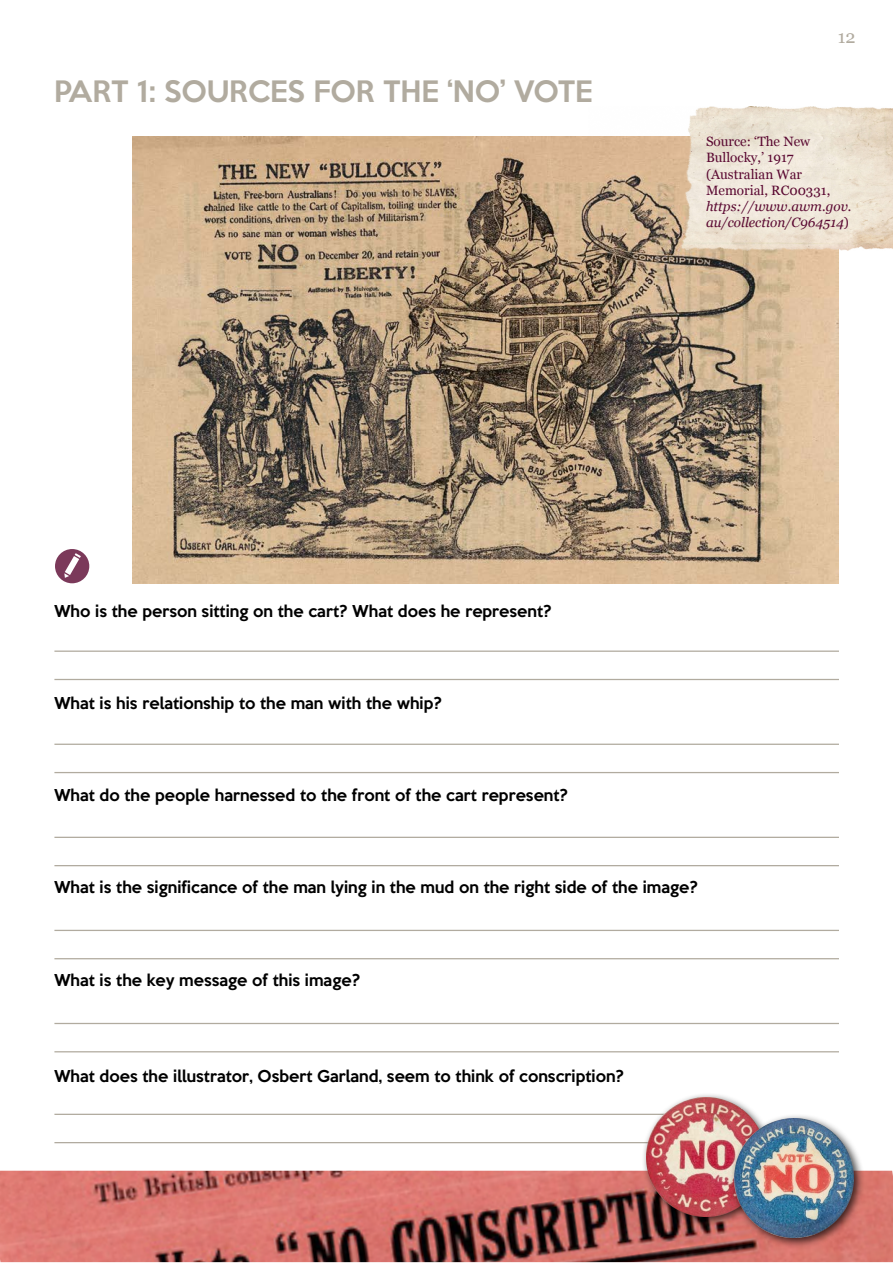
<style>
.page{position:relative;width:893px;height:1263px;background:#fff}
.page>*{position:absolute;margin:0;border:0;box-sizing:border-box;transform-origin:0 0}
.t1{font:500 27px "Keep Calm";color:#b1ab9f}
.t2{font:18px "Georgia";color:#b1ab9f}
.t3{font:500 15px "Keep Calm";color:#000}
.t4{font:13.5px/16.2px "Georgia";color:#5a0831}
.t5{font:italic 13.5px/16.2px "Georgia";color:#5a0831}
.s1{font-style:normal}
</style>
<div class="page">
<img style="left:0;top:1171px;width:893px;height:91px">
<img style="left:132px;top:136px;width:707px;height:447px">
<img style="left:589px;top:106px;width:304px;height:145px">
<div style="left:55px;top:549px;width:34px;height:34px;background:#7b395a;border-radius:50%"></div>
<svg style="left:64px;top:553px;width:17px;height:25px"></svg>
<hr style="left:54px;top:650px;width:785px;height:2px;background:#b1ab9f">
<hr style="left:54px;top:744px;width:785px;height:1px;background:#b1ab9f">
<hr style="left:54px;top:837px;width:785px;height:1px;background:#b1ab9f">
<hr style="left:54px;top:930px;width:785px;height:1px;background:#b1ab9f">
<hr style="left:54px;top:1023px;width:785px;height:1px;background:#b1ab9f">
<hr style="left:54px;top:1114px;width:689px;height:1px;background:#b1ab9f">
<hr style="left:54px;top:679px;width:785px;height:1px;background:#b1ab9f">
<hr style="left:54px;top:772px;width:785px;height:1px;background:#b1ab9f">
<hr style="left:54px;top:865px;width:785px;height:1px;background:#b1ab9f">
<hr style="left:54px;top:958px;width:785px;height:1px;background:#b1ab9f">
<hr style="left:54px;top:1051px;width:785px;height:1px;background:#b1ab9f">
<hr style="left:54px;top:1142px;width:689px;height:1px;background:#b1ab9f">
<div style="left:641px;top:1092px;width:136px;height:135px;background:#000;opacity:.75"></div>
<img style="left:646px;top:1097px;width:120px;height:119px">
<div style="left:729px;top:1113px;width:136px;height:136px;background:#000;opacity:.75"></div>
<img style="left:734px;top:1118px;width:120px;height:120px">
<h1 class="t1" style="left:54px;top:68px;width:540px">PART 1: SOURCES FOR THE ‘NO’ VOTE</h1>
<p class="t2" style="left:838px;top:24px;width:19px">12</p>
<p class="t4" style="left:706px;top:133px;width:126px">Source: ‘The New<br>Bullocky,’ 1917 (Australian War<br>Memorial, RC00331,</p>
<p class="t5" style="left:706px;top:198px;width:147px">https://www.awm.gov. au/collection/C964514<span class="s1">)</span></p>
<p class="t3" style="left:54px;top:598px;width:499px">Who is the person sitting on the cart? What does he represent?</p>
<p class="t3" style="left:54px;top:690px;width:389px">What is his relationship to the man with the whip?</p>
<p class="t3" style="left:54px;top:782px;width:516px">What do the people harnessed to the front of the cart represent?</p>
<p class="t3" style="left:54px;top:874px;width:645px">What is the significance of the man lying in the mud on the right side of the image?</p>
<p class="t3" style="left:54px;top:967px;width:308px">What is the key message of this image?</p>
<p class="t3" style="left:54px;top:1063px;width:571px">What does the illustrator, Osbert Garland, seem to think of conscription?</p>
</div>
